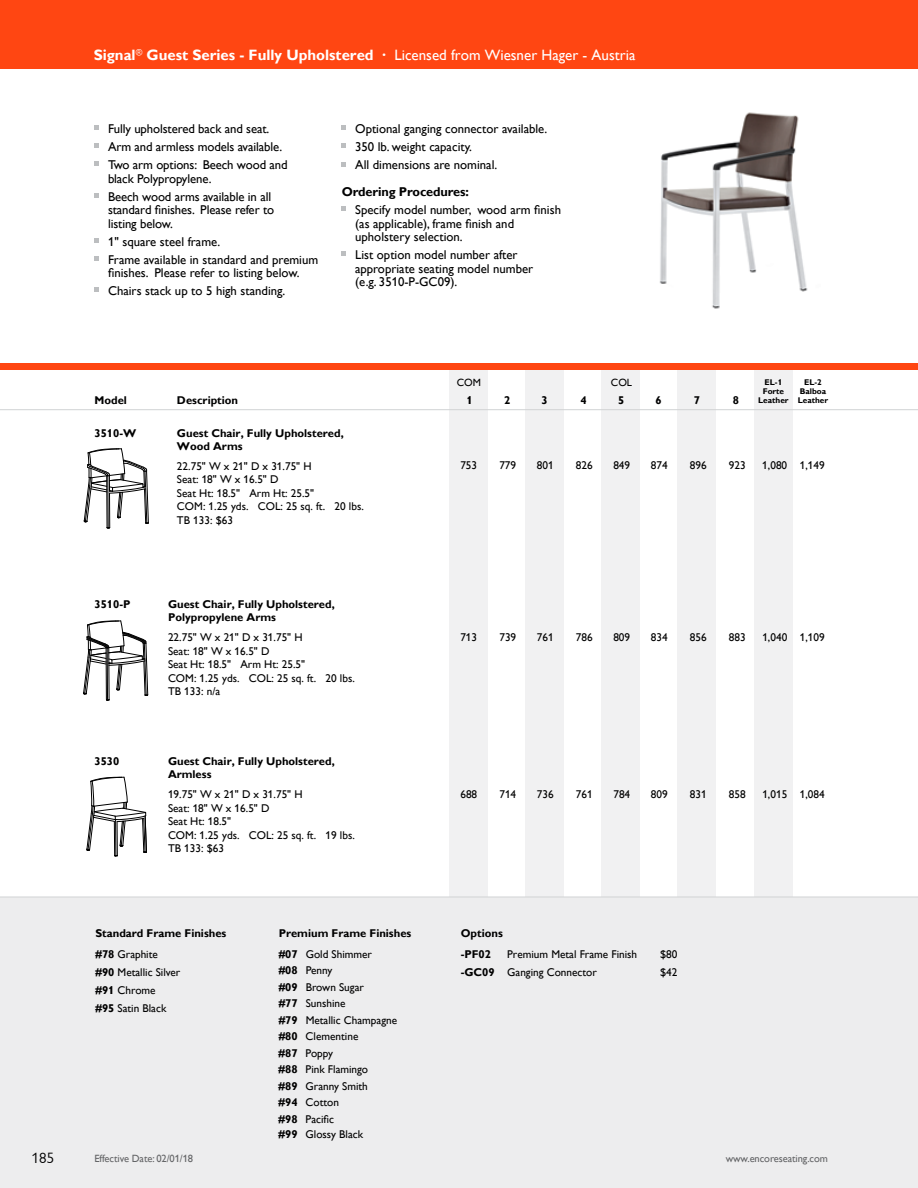
<style>
.page{position:relative;width:918px;height:1188px;background:#fff}
.page>*{position:absolute;margin:0;border:0;box-sizing:border-box;transform-origin:0 0}
.t1{font:700 15px "Gill Alt One";color:#fff}
.t2{font:15px "Gill Sans Alt One";color:#000}
.t3{font:12.75px/18px "Gill Alt One";color:#000}
.t4{font:700 12.75px "Gill Alt One";letter-spacing:-.01em;color:#000}
.t5{font:11.25px/13.5px "Gill Alt One";color:#000}
.t6{font:700 11.25px/12.8px "Gill Alt One";color:#000}
.t7{font:10.5px "Gill Alt One";letter-spacing:-.01em;color:#636466}
.t8{font:10.5px "Gill Alt One";color:#000}
.t9{font:700 8.25px/9px "Gill Alt One";color:#000;text-align:center}
.s1{font-weight:400}
.s2{font-weight:700}
</style>
<div class="page">
<div style="left:0;top:0;width:918px;height:68px;background:#ff4612"></div>
<div style="left:526px;top:364px;width:38px;height:534px;background:#f1f1f2"></div>
<div style="left:450px;top:365px;width:38px;height:533px;background:#f1f1f2"></div>
<div style="left:602px;top:365px;width:38px;height:533px;background:#f1f1f2"></div>
<div style="left:678px;top:365px;width:38px;height:533px;background:#f1f1f2"></div>
<div style="left:754px;top:365px;width:38px;height:533px;background:#f1f1f2"></div>
<div style="left:0;top:897px;width:918px;height:291px;background:#ededee"></div>
<hr style="left:0;top:897px;width:918px;height:1px;background:#d1d3d4">
<div style="left:0;top:363px;width:918px;height:7px;background:#ff4612"></div>
<svg style="left:94px;top:126px;width:5px;height:4px"></svg>
<svg style="left:94px;top:144px;width:5px;height:4px"></svg>
<svg style="left:94px;top:162px;width:5px;height:4px"></svg>
<svg style="left:94px;top:193px;width:5px;height:5px"></svg>
<svg style="left:94px;top:238px;width:5px;height:5px"></svg>
<svg style="left:94px;top:256px;width:5px;height:5px"></svg>
<svg style="left:94px;top:288px;width:5px;height:4px"></svg>
<img style="left:659px;top:112px;width:149px;height:197px">
<svg style="left:342px;top:126px;width:4px;height:4px"></svg>
<svg style="left:342px;top:144px;width:4px;height:4px"></svg>
<svg style="left:342px;top:162px;width:4px;height:4px"></svg>
<svg style="left:342px;top:207px;width:4px;height:4px"></svg>
<svg style="left:342px;top:252px;width:4px;height:4px"></svg>
<svg style="left:84px;top:449px;width:65px;height:80px"></svg>
<svg style="left:83px;top:620px;width:66px;height:81px"></svg>
<svg style="left:87px;top:777px;width:60px;height:80px"></svg>
<hr style="left:0;top:409px;width:918px;height:1px;background:#d1d3d4">
<h1 class="t1" style="left:94px;top:46px;width:543px">Signal<sup>®</sup> Guest Series - Fully Upholstered ∙ <span class="s1">Licensed from Wiesner Hager - Austria</span></h1>
<p class="t3" style="left:108px;top:120px;width:181px">Fully upholstered back and seat.<br>Arm and armless models available.<br>Two arm options: Beech wood and</p>
<p class="t3" style="left:108px;top:169px;width:165px">black Polypropylene.<br>Beech wood arms available in all</p>
<p class="t3" style="left:108px;top:203px;width:168px;line-height:13.5px">standard finishes. Please refer to listing below.</p>
<p class="t3" style="left:108px;top:232px;width:212px">1" square steel frame.<br>Frame available in standard and premium</p>
<p class="t3" style="left:108px;top:264px;width:193px">finishes. Please refer to listing below.<br>Chairs stack up to 5 high standing.</p>
<p class="t3" style="left:355px;top:120px;width:194px">Optional ganging connector available.<br>350 lb. weight capacity.<br>All dimensions are nominal.</p>
<p class="t4" style="left:342px;top:184px;width:129px">Ordering Procedures:</p>
<p class="t3" style="left:355px;top:203px;width:207px;line-height:13.5px">Specify model number, wood arm finish (as applicable), frame finish and upholstery selection.</p>
<p class="t3" style="left:355px;top:248px;width:180px;line-height:13.5px">List option model number after appropriate seating model number (e.g. 3510-P-GC09).</p>
<p class="t6" style="left:94px;top:393px;width:34px">Model</p>
<p class="t6" style="left:177px;top:393px;width:63px">Description</p>
<p class="t6" style="left:94px;top:427px;width:43px">3510-W</p>
<p class="t6" style="left:177px;top:427px;width:168px">Guest Chair, Fully Upholstered,<br>Wood Arms</p>
<p class="t5" style="left:177px;top:459px;width:188px">22.75" W x 21" D x 31.75" H<br>Seat: 18" W x 16.5" D<br>Seat Ht: 18.5" Arm Ht: 25.5"<br>COM: 1.25 yds. COL: 25 sq. ft. 20 lbs.<br>TB 133: $63</p>
<p class="t6" style="left:94px;top:598px;width:37px">3510-P</p>
<p class="t6" style="left:168px;top:598px;width:168px">Guest Chair, Fully Upholstered,<br>Polypropylene Arms</p>
<p class="t5" style="left:168px;top:631px;width:188px">22.75" W x 21" D x 31.75" H<br>Seat: 18" W x 16.5" D<br>Seat Ht: 18.5" Arm Ht: 25.5"<br>COM: 1.25 yds. COL: 25 sq. ft. 20 lbs.<br>TB 133: n/a</p>
<p class="t6" style="left:94px;top:755px;width:26px">3530</p>
<p class="t6" style="left:168px;top:755px;width:168px">Guest Chair, Fully Upholstered,<br>Armless</p>
<p class="t5" style="left:168px;top:788px;width:188px">19.75" W x 21" D x 31.75" H<br>Seat: 18" W x 16.5" D<br>Seat Ht: 18.5"<br>COM: 1.25 yds. COL: 25 sq. ft. 19 lbs.<br>TB 133: $63</p>
<p class="t8" style="left:457px;top:376px;width:26px">COM</p>
<p class="t9" style="left:758px;top:378px;width:32px">EL-1<br>Forte<br>Leather</p>
<p class="t9" style="left:798px;top:378px;width:32px">EL-2<br>Balboa<br>Leather</p>
<p class="t8" style="left:611px;top:376px;width:23px">COL</p>
<p class="t6" style="left:467px;top:393px;width:8px">1</p>
<p class="t6" style="left:504px;top:393px;width:8px">2</p>
<p class="t6" style="left:542px;top:393px;width:8px">3</p>
<p class="t6" style="left:581px;top:393px;width:8px">4</p>
<p class="t6" style="left:618px;top:393px;width:8px">5</p>
<p class="t6" style="left:656px;top:393px;width:8px">6</p>
<p class="t6" style="left:694px;top:393px;width:8px">7</p>
<p class="t6" style="left:733px;top:393px;width:8px">8</p>
<p class="t5" style="left:460px;top:459px;width:18px">753</p>
<p class="t5" style="left:499px;top:459px;width:18px">779</p>
<p class="t5" style="left:537px;top:459px;width:18px">801</p>
<p class="t5" style="left:576px;top:459px;width:18px">826</p>
<p class="t5" style="left:613px;top:459px;width:18px">849</p>
<p class="t5" style="left:651px;top:459px;width:18px">874</p>
<p class="t5" style="left:690px;top:459px;width:18px">896</p>
<p class="t5" style="left:729px;top:459px;width:18px">923</p>
<p class="t5" style="left:762px;top:459px;width:64px">1,080 1,149</p>
<p class="t5" style="left:460px;top:630px;width:18px">713</p>
<p class="t5" style="left:499px;top:630px;width:18px">739</p>
<p class="t5" style="left:537px;top:630px;width:18px">761</p>
<p class="t5" style="left:576px;top:630px;width:18px">786</p>
<p class="t5" style="left:613px;top:630px;width:18px">809</p>
<p class="t5" style="left:651px;top:630px;width:18px">834</p>
<p class="t5" style="left:690px;top:630px;width:18px">856</p>
<p class="t5" style="left:729px;top:630px;width:18px">883</p>
<p class="t5" style="left:762px;top:630px;width:64px">1,040 1,109</p>
<p class="t5" style="left:460px;top:788px;width:18px">688</p>
<p class="t5" style="left:499px;top:788px;width:18px">714</p>
<p class="t5" style="left:537px;top:788px;width:18px">736</p>
<p class="t5" style="left:576px;top:788px;width:18px">761</p>
<p class="t5" style="left:613px;top:788px;width:18px">784</p>
<p class="t5" style="left:651px;top:788px;width:18px">809</p>
<p class="t5" style="left:690px;top:788px;width:18px">831</p>
<p class="t5" style="left:729px;top:788px;width:18px">858</p>
<p class="t5" style="left:762px;top:788px;width:64px">1,015 1,084</p>
<p class="t6" style="left:279px;top:922px;width:134px;line-height:21px">Premium Frame Finishes #07 <span class="s1">Gold Shimmer</span></p>
<p class="t5" style="left:279px;top:962px;width:120px;line-height:16.5px"><span class="s2">#08</span> Penny<br><span class="s2">#09</span> Brown Sugar<br><span class="s2">#77</span> Sunshine<br><span class="s2">#79</span> Metallic Champagne <span class="s2">#80</span> Clementine<br><span class="s2">#87</span> Poppy<br><span class="s2">#88</span> Pink Flamingo<br><span class="s2">#89</span> Granny Smith<br><span class="s2">#94</span> Cotton<br><span class="s2">#98</span> Pacific</p>
<p class="t5" style="left:279px;top:1127px;width:86px"><span class="s2">#99</span> Glossy Black</p>
<p class="t6" style="left:96px;top:926px;width:132px">Standard Frame Finishes</p>
<p class="t6" style="left:461px;top:927px;width:44px">Options</p>
<p class="t5" style="left:96px;top:945px;width:86px;line-height:18px"><span class="s2">#78</span> Graphite<br><span class="s2">#90</span> Metallic Silver <span class="s2">#91</span> Chrome<br><span class="s2">#95</span> Satin Black</p>
<p class="t6" style="left:461px;top:947px;width:32px">-PF02</p>
<p class="t5" style="left:507px;top:947px;width:131px">Premium Metal Frame Finish</p>
<p class="t5" style="left:660px;top:947px;width:19px">$80</p>
<p class="t5" style="left:461px;top:965px;width:138px"><span class="s2">-GC09</span> Ganging Connector</p>
<p class="t5" style="left:660px;top:965px;width:19px">$42</p>
<h1 class="t2" style="left:32px;top:1149px;width:24px">185</h1>
<p class="t7" style="left:94px;top:1153px;width:100px">Effective Date: 02/01/18</p>
<p class="t7" style="left:726px;top:1153px;width:104px">www.encoreseating.com</p>
</div>
